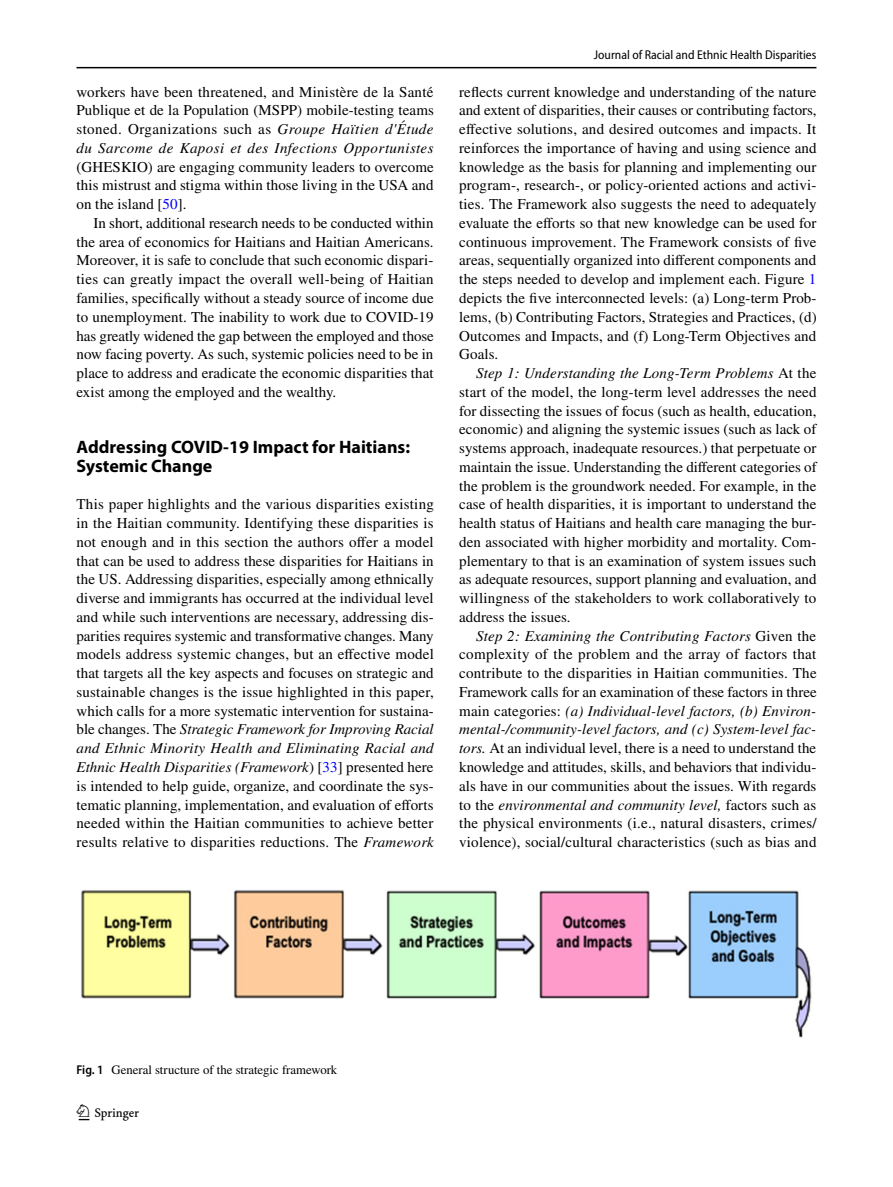
<style>
.page{position:relative;width:893px;height:1187px;background:#fff}
.page>*{position:absolute;margin:0;border:0;box-sizing:border-box;transform-origin:0 0}
.t1{font:22.5px "Springnew Regular 2";color:#000}
.t2{font:700 18px/18.8px "Myriad Pro";color:#000}
.t3{font:15px/18.8px "STIX";letter-spacing:.005em;color:#000;text-align:justify}
.t4{font:12.75px "STIX";color:#000}
.t5{font:semi-condensed 12.75px "Myriad Pro";color:#000}
.s1{font-style:italic}
.s2{color:#00f}
.s3{font-family:"Myriad Pro";font-weight:600;font-stretch:semi-condensed}
</style>
<div class="page">
<hr style="left:77px;top:67px;width:739px;height:1px;background:#000">
<img style="left:81px;top:889px;width:731px;height:149px">
<p class="t3" style="left:77px;top:83px;width:359px">workers have been threatened, and Ministère de la Santé Publique et de la Population (MSPP) mobile-testing teams stoned. Organizations such as <span class="s1">Groupe Haïtien d'Étude du Sarcome de Kaposi et des Infections Opportunistes</span></p>
<p class="t3" style="left:77px;top:158px;width:359px">(GHESKIO) are engaging community leaders to overcome this mistrust and stigma within those living in the USA and on the island [<span class="s2">50</span>].</p>
<p class="t3" style="left:77px;top:214px;width:359px;text-indent:17px">In short, additional research needs to be conducted within the area of economics for Haitians and Haitian Americans.<br>Moreover, it is safe to conclude that such economic dispari&shy;ties can greatly impact the overall well-being of Haitian families, specifically without a steady source of income due to unemployment. The inability to work due to COVID-19 has greatly widened the gap between the employed and those now facing poverty. As such, systemic policies need to be in place to address and eradicate the economic disparities that exist among the employed and the wealthy.</p>
<p class="t2" style="left:77px;top:437px;width:335px">Addressing COVID‑19 Impact for Haitians:<br>Systemic Change</p>
<p class="t3" style="left:77px;top:496px;width:359px">This paper highlights and the various disparities existing in the Haitian community. Identifying these disparities is not enough and in this section the authors offer a model that can be used to address these disparities for Haitians in the US. Addressing disparities, especially among ethnically diverse and immigrants has occurred at the individual level and while such interventions are necessary, addressing dis&shy;parities requires systemic and transformative changes. Many models address systemic changes, but an effective model that targets all the key aspects and focuses on strategic and sustainable changes is the issue highlighted in this paper, which calls for a more systematic intervention for sustaina&shy;ble changes. The <span class="s1">Strategic Framework for Improving Racial and Ethnic Minority Health and Eliminating Racial and Ethnic Health Disparities (Framework</span>) [<span class="s2">33</span>] presented here is intended to help guide, organize, and coordinate the sys&shy;tematic planning, implementation, and evaluation of efforts needed within the Haitian communities to achieve better results relative to disparities reductions. The <span class="s1">Framework</span></p>
<p class="t5" style="left:594px;top:48px;width:224px">Journal of Racial and Ethnic Health Disparities</p>
<p class="t3" style="left:459px;top:83px;width:359px">reflects current knowledge and understanding of the nature and extent of disparities, their causes or contributing factors, effective solutions, and desired outcomes and impacts. It reinforces the importance of having and using science and knowledge as the basis for planning and implementing our program-, research-, or policy-oriented actions and activi&shy;ties. The Framework also suggests the need to adequately evaluate the efforts so that new knowledge can be used for continuous improvement. The Framework consists of five areas, sequentially organized into different components and the steps needed to develop and implement each. Figure <span class="s2">1 </span>depicts the five interconnected levels: (a) Long-term Prob&shy;lems, (b) Contributing Factors, Strategies and Practices, (d)<br>Outcomes and Impacts, and (f) Long-Term Objectives and Goals.</p>
<p class="t3" style="left:459px;top:364px;width:359px;text-indent:17px"><span class="s1">Step 1: Understanding the Long-Term Problems</span> At the start of the model, the long-term level addresses the need for dissecting the issues of focus (such as health, education, economic) and aligning the systemic issues (such as lack of systems approach, inadequate resources.) that perpetuate or maintain the issue. Understanding the different categories of the problem is the groundwork needed. For example, in the case of health disparities, it is important to understand the health status of Haitians and health care managing the bur&shy;den associated with higher morbidity and mortality. Com&shy;plementary to that is an examination of system issues such as adequate resources, support planning and evaluation, and willingness of the stakeholders to work collaboratively to address the issues.</p>
<p class="t3" style="left:459px;top:627px;width:359px;text-indent:17px"><span class="s1">Step 2: Examining the Contributing Factors</span> Given the complexity of the problem and the array of factors that contribute to the disparities in Haitian communities. The Framework calls for an examination of these factors in three main categories: <span class="s1">(a) Individual-level factors, (b) Environ&shy;mental-/community-level factors, and (c) System-level fac&shy;tors.</span> At an individual level, there is a need to understand the knowledge and attitudes, skills, and behaviors that individu&shy;als have in our communities about the issues. With regards to the <span class="s1">environmental and community level,</span> factors such as the physical environments (i.e., natural disasters, crimes/ violence), social/cultural characteristics (such as bias and</p>
<p class="t4" style="left:77px;top:1060px;width:262px"><span class="s3">Fig. 1</span> General structure of the strategic framework</p>
<h1 class="t1" style="left:79px;top:1104px;width:62px">1 3</h1>
</div>
